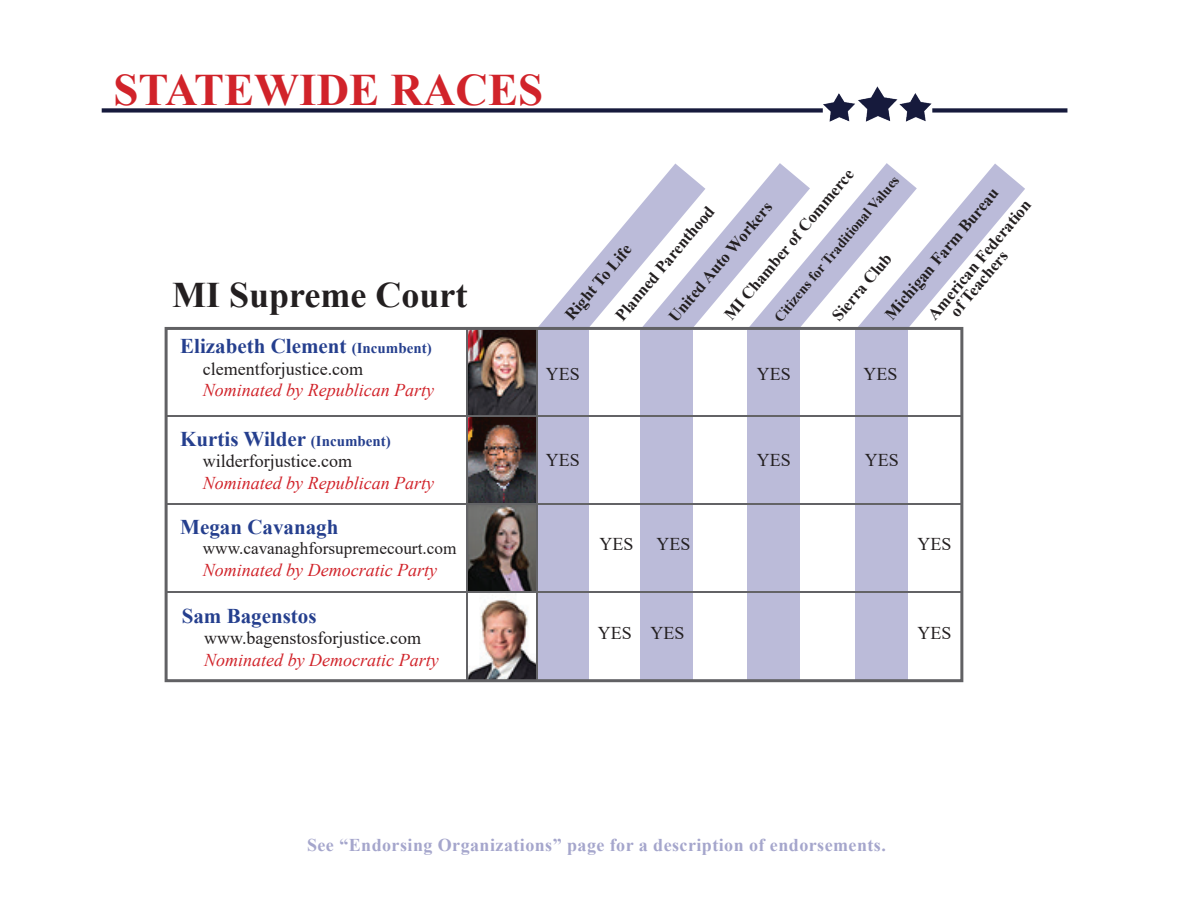
<style>
.page{position:relative;width:1188px;height:918px;background:#fff}
.page>*{position:absolute;margin:0;border:0;box-sizing:border-box;transform-origin:0 0}
.t1{font:700 45px "Times New Roman";color:#d1232a}
.t2{font:700 36px "Times New Roman";color:#231f20}
.t3{font:700 21px "Times New Roman";color:#253f8e}
.t4{font:18px "Times New Roman";color:#231f20}
.t5{font:italic 18px "Times New Roman";color:#d1232a}
.t6{font:700 18px "Times New Roman";letter-spacing:.025em;color:#a5a6cc}
.t7{font:17.25px "Times New Roman";color:#231f20}
.t8{font:700 16.5px/15px "Times New Roman";color:#231f20}
.t9{font:700 14.25px "Times New Roman";color:#231f20}
.s1{font-size:15px}
</style>
<div class="page">
<img style="left:468px;top:331px;width:68px;height:347px">
<img style="left:101px;top:86px;width:967px;height:36px">
<div style="left:748px;top:330px;width:52px;height:350px;background:#bbbbd9"></div>
<div style="left:641px;top:330px;width:52px;height:350px;background:#bbbbd9"></div>
<div style="left:537px;top:330px;width:52px;height:350px;background:#bbbbd9"></div>
<div style="left:856px;top:330px;width:52px;height:350px;background:#bbbbd9"></div>
<svg style="left:538px;top:163px;width:487px;height:192px"></svg>
<hr style="left:165px;top:415px;width:796px;height:2px;background:#636366">
<div style="left:165px;top:327px;width:798px;height:355px;border:3px solid #616164"></div>
<hr style="left:536px;top:328px;width:2px;height:352px;background:#636366">
<hr style="left:466px;top:329px;width:2px;height:351px;background:#636366">
<hr style="left:166px;top:503px;width:797px;height:2px;background:#636366">
<hr style="left:165px;top:591px;width:796px;height:2px;background:#636366">
<h1 class="t1" style="left:113px;top:58px;width:431px">STATEWIDE RACES</h1>
<h2 class="t2" style="left:172px;top:269px;width:297px">MI Supreme Court</h2>
<p class="t8" style="left:721px;top:313px;width:193px;rotate:-50deg">MI Chamber of Commerce</p>
<p class="t9" style="left:769px;top:313px;width:187px;rotate:-50deg">Citizens for Traditional Values</p>
<p class="t8" style="left:882px;top:312px;width:168px;rotate:-50deg">Michigan Farm Bureau</p>
<p class="t8" style="left:936px;top:299px;width:136px;text-indent:-16px;rotate:-50deg">American Federation of Teachers</p>
<p class="t8" style="left:666px;top:315px;width:152px;rotate:-50deg">United Auto Workers</p>
<p class="t8" style="left:613px;top:313px;width:146px;rotate:-50deg">Planned Parenthood</p>
<p class="t8" style="left:562px;top:313px;width:95px;rotate:-50deg">Right To Life</p>
<p class="t8" style="left:829px;top:313px;width:84px;rotate:-50deg">Sierra Club</p>
<p class="t3" style="left:180px;top:331px;width:253px">Elizabeth Clement <span class="s1">(Incumbent)</span></p>
<p class="t4" style="left:203px;top:356px;width:162px">clementforjustice.com</p>
<p class="t5" style="left:203px;top:378px;width:233px">Nominated by Republican Party</p>
<p class="t3" style="left:180px;top:424px;width:212px">Kurtis Wilder <span class="s1">(Incumbent)</span></p>
<p class="t4" style="left:203px;top:449px;width:151px">wilderforjustice.com</p>
<p class="t5" style="left:203px;top:470px;width:233px">Nominated by Republican Party</p>
<p class="t3" style="left:180px;top:511px;width:160px">Megan Cavanagh</p>
<p class="t7" style="left:203px;top:536px;width:255px">www.cavanaghforsupremecourt.com</p>
<p class="t5" style="left:203px;top:557px;width:236px">Nominated by Democratic Party</p>
<p class="t3" style="left:182px;top:600px;width:136px">Sam Bagenstos</p>
<p class="t4" style="left:204px;top:626px;width:218px">www.bagenstosforjustice.com</p>
<p class="t5" style="left:204px;top:647px;width:236px">Nominated by Democratic Party</p>
<p class="t4" style="left:546px;top:362px;width:36px">YES</p>
<p class="t4" style="left:757px;top:362px;width:36px">YES</p>
<p class="t4" style="left:863px;top:362px;width:36px">YES</p>
<p class="t4" style="left:546px;top:447px;width:36px">YES</p>
<p class="t4" style="left:757px;top:447px;width:36px">YES</p>
<p class="t4" style="left:865px;top:447px;width:36px">YES</p>
<p class="t4" style="left:599px;top:532px;width:36px">YES</p>
<p class="t4" style="left:656px;top:532px;width:36px">YES</p>
<p class="t4" style="left:917px;top:532px;width:36px">YES</p>
<p class="t4" style="left:598px;top:620px;width:88px">YES YES</p>
<p class="t4" style="left:917px;top:620px;width:36px">YES</p>
<p class="t6" style="left:307px;top:832px;width:580px">See “Endorsing Organizations” page for a description of endorsements.</p>
</div>
